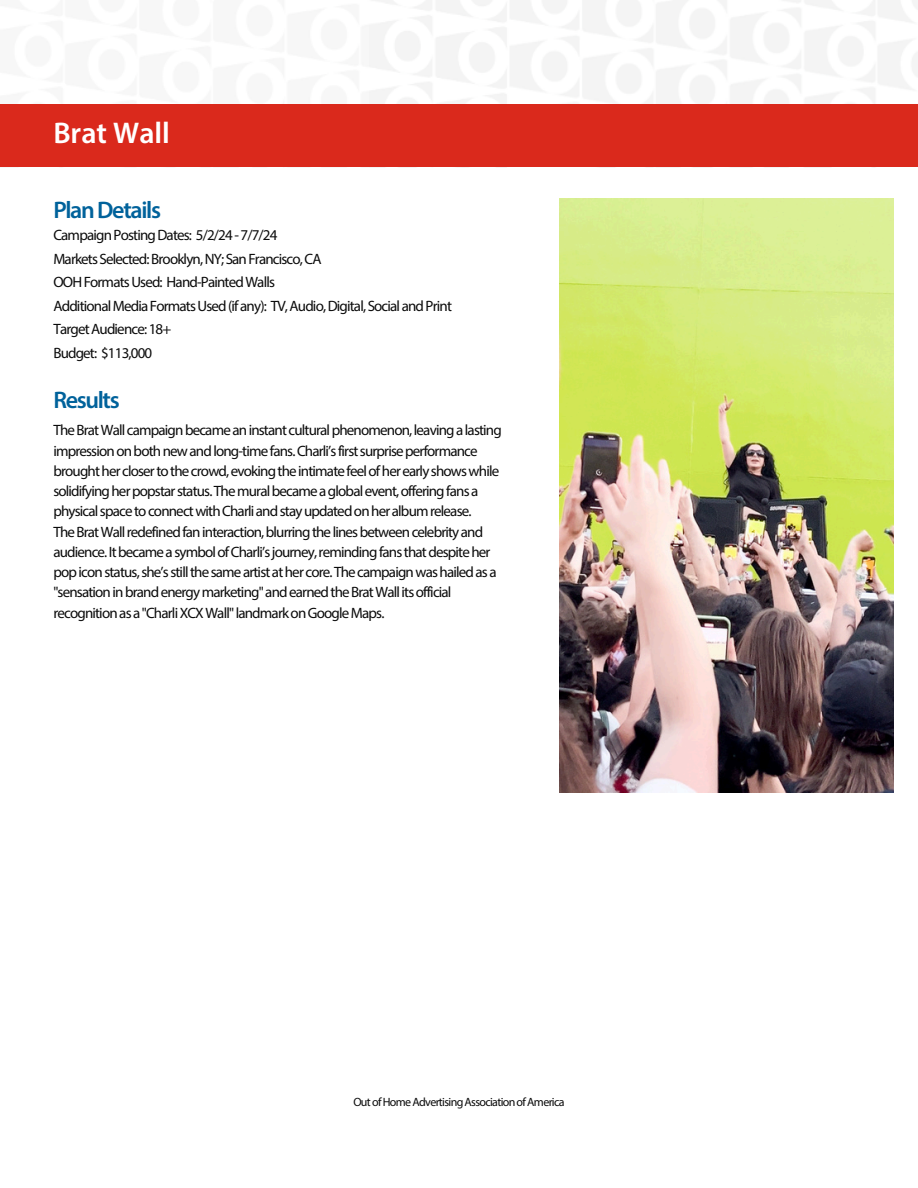
<style>
.page{position:relative;width:918px;height:1188px;background:#fff}
.page>*{position:absolute;margin:0;border:0;box-sizing:border-box;transform-origin:0 0}
.t1{font:600 30px "Myriad Pro";color:#fff}
.t2{font:600 24px "Myriad Pro";letter-spacing:-.055em;color:#00629b}
.t3{font:15px/20.2px "Myriad Pro";letter-spacing:-.055em;color:#0b0b0b}
.t4{font:12px "Myriad Pro";letter-spacing:-.055em;color:#0b0b0b}
</style>
<div class="page">
<div style="left:0;top:104px;width:918px;height:63px;background:#da291c"></div>
<img style="left:560px;top:199px;width:334px;height:594px">
<h2 class="t1" style="left:53px;top:121px;width:118px">Brat Wall</h2>
<p class="t2" style="left:53px;top:200px;width:109px">PlanDetails</p>
<h3 class="t3" style="left:53px;top:224px;width:400px;line-height:23.7px">Campaign Posting Dates: 5/2/24 - 7/7/24<br>Markets Selected: Brooklyn, NY; San Francisco, CA<br>OOH Formats Used: Hand-Painted Walls<br>Additional Media Formats Used (if any): TV, Audio, Digital, Social and Print Target Audience: 18+<br>Budget: $113,000</h3>
<p class="t2" style="left:53px;top:390px;width:68px">Results</p>
<h1 class="t3" style="left:53px;top:421px;width:450px">The Brat Wall campaign became an instant cultural phenomenon, leaving a lasting impression on both new and long-time fans. Charli’s first surprise performance brought her closer to the crowd, evoking the intimate feel of her early shows while solidifying her popstar status. The mural became a global event, offering fans a physical space to connect with Charli and stay updated on her album release.<br>The Brat Wall redefined fan interaction, blurring the lines between celebrity and audience. It became a symbol of Charli’s journey, reminding fans that despite her pop icon status, she’s still the same artist at her core. The campaign was hailed as a "sensation in brand energy marketing" and earned the Brat Wall its official recognition as a "Charli XCX Wall" landmark on Google Maps.</h1>
<h2 class="t4" style="left:353px;top:1097px;width:213px">Out of Home Advertising Association of America</h2>
</div>
